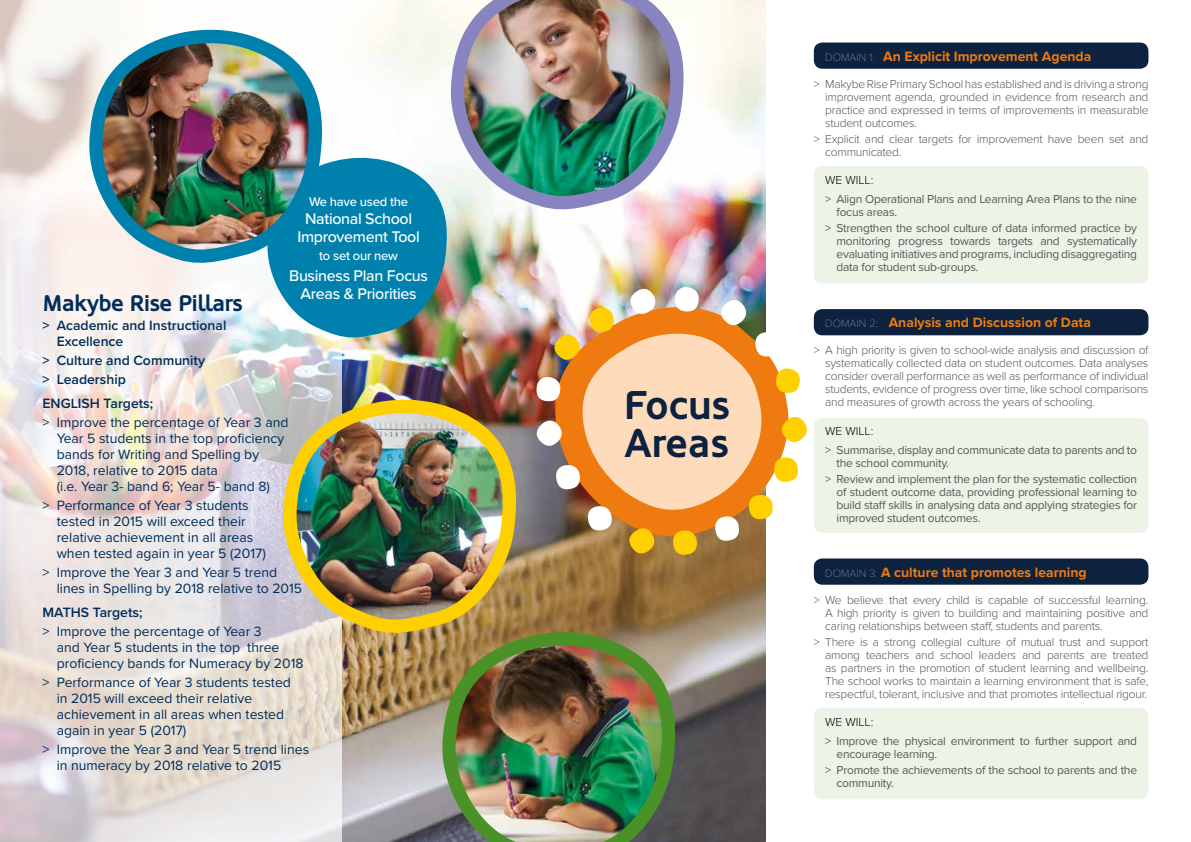
<style>
.page{position:relative;width:1191px;height:842px;background:#fff}
.page>*{position:absolute;margin:0;border:0;box-sizing:border-box;transform-origin:0 0}
.t1{font:700 40px/38px "Oblik";color:#0d223f}
.t2{font:700 22.7px "Oblik";letter-spacing:-.03em;color:#002d59}
.t3{font:500 16px/18px "Proxima Nova";letter-spacing:-.02em;color:#fff;text-align:center}
.t4{font:14px/16px "Proxima Nova";color:#002d59}
.t5{font:700 14px "Proxima Nova";color:#ef7b10}
.t6{font:600 14px/16px "Proxima Nova";color:#002d59}
.t7{font:500 13px "Proxima Nova";letter-spacing:-.02em;color:#fff}
.t8{font:300 12px/13px "Proxima Nova";letter-spacing:-.02em;color:#575756;text-align:justify}
.t9{font:12px/13px "Proxima Nova";letter-spacing:-.02em;color:#575756}
.t10{font:300 12px "Proxima Nova";color:#000}
.s1{font-family:"Proxima Nova T";font-weight:100;font-size:11px;color:#9a9ead}
</style>
<div class="page">
<img style="left:342px;top:0;width:423px;height:842px">
<div style="left:814px;top:166px;width:334px;height:117px;background:#eef3e8;border-radius:9px"></div>
<div style="left:814px;top:43px;width:334px;height:26px;background:#0d223f;border-radius:9px"></div>
<div style="left:814px;top:418px;width:334px;height:115px;background:#eef3e8;border-radius:9px"></div>
<div style="left:814px;top:309px;width:334px;height:26px;background:#0d223f;border-radius:9px"></div>
<div style="left:814px;top:708px;width:334px;height:91px;background:#eef3e8;border-radius:9px"></div>
<div style="left:814px;top:558px;width:334px;height:27px;background:#0d223f;border-radius:9px"></div>
<svg style="left:0;top:0;width:342px;height:842px"></svg>
<svg style="left:267px;top:153px;width:183px;height:188px;background:#3292b0"></svg>
<img style="left:441px;top:626px;width:238px;height:216px">
<img style="left:88px;top:24px;width:238px;height:244px">
<img style="left:450px;top:0;width:237px;height:214px">
<img style="left:282px;top:393px;width:238px;height:244px">
<svg style="left:540px;top:299px;width:250px;height:243px;background:#e5af7e"></svg>
<svg style="left:630px;top:287px;width:25px;height:28px"></svg>
<svg style="left:629px;top:526px;width:25px;height:29px"></svg>
<svg style="left:588px;top:307px;width:26px;height:26px"></svg>
<svg style="left:754px;top:332px;width:26px;height:25px"></svg>
<svg style="left:714px;top:516px;width:26px;height:25px"></svg>
<svg style="left:672px;top:530px;width:26px;height:25px"></svg>
<svg style="left:586px;top:506px;width:27px;height:25px"></svg>
<svg style="left:747px;top:494px;width:26px;height:26px"></svg>
<svg style="left:555px;top:464px;width:26px;height:26px"></svg>
<svg style="left:773px;top:457px;width:25px;height:25px"></svg>
<svg style="left:554px;top:333px;width:25px;height:28px"></svg>
<svg style="left:536px;top:419px;width:26px;height:28px"></svg>
<svg style="left:721px;top:298px;width:25px;height:29px"></svg>
<svg style="left:782px;top:415px;width:25px;height:29px"></svg>
<svg style="left:536px;top:377px;width:24px;height:24px"></svg>
<svg style="left:675px;top:287px;width:24px;height:24px"></svg>
<svg style="left:776px;top:369px;width:24px;height:24px"></svg>
<p class="t7" style="left:309px;top:194px;width:101px">We have used the</p>
<h3 class="t3" style="left:297px;top:210px;width:124px">National School<br>Improvement Tool</h3>
<p class="t7" style="left:319px;top:248px;width:80px">to set our new</p>
<h3 class="t3" style="left:289px;top:267px;width:140px">Business Plan Focus<br>Areas &amp; Priorities</h3>
<h2 class="t2" style="left:43px;top:291px;width:202px">Makybe Rise Pillars</h2>
<p class="t6" style="left:57px;top:318px;width:171px;text-indent:-14px">&gt; Academic and Instructional<br>Excellence</p>
<p class="t6" style="left:43px;top:351px;width:164px;line-height:18.8px">&gt; Culture and Community &gt; Leadership</p>
<p class="t6" style="left:43px;top:396px;width:112px">ENGLISH Targets;</p>
<p class="t4" style="left:57px;top:415px;width:233px;text-indent:-14px">&gt; Improve the percentage of Year 3 and Year 5 students in the top proficiency bands for Writing and Spelling by 2018, relative to 2015 data<br>(i.e. Year 3- band 6; Year 5- band 8)</p>
<p class="t4" style="left:57px;top:498px;width:211px;text-indent:-14px">&gt; Performance of Year 3 students tested in 2015 will exceed their relative achievement in all areas when tested again in year 5 (2017)</p>
<p class="t4" style="left:57px;top:565px;width:247px;text-indent:-14px">&gt; Improve the Year 3 and Year 5 trend lines in Spelling by 2018 relative to 2015</p>
<p class="t6" style="left:43px;top:605px;width:101px">MATHS Targets;</p>
<p class="t4" style="left:57px;top:624px;width:248px;text-indent:-14px">&gt; Improve the percentage of Year 3<br>and Year 5 students in the top three proficiency bands for Numeracy by 2018</p>
<p class="t4" style="left:57px;top:675px;width:236px;text-indent:-14px">&gt; Performance of Year 3 students tested in 2015 will exceed their relative achievement in all areas when tested again in year 5 (2017)</p>
<p class="t4" style="left:57px;top:742px;width:254px;text-indent:-14px">&gt; Improve the Year 3 and Year 5 trend lines in numeracy by 2018 relative to 2015</p>
<h1 class="t1" style="left:623px;top:386px;width:108px">Focus<br>Areas</h1>
<p class="t5" style="left:825px;top:48px;width:268px"><span class="s1">DOMAIN 1:</span> An Explicit Improvement Agenda</p>
<p class="t8" style="left:825px;top:78px;width:325px;text-indent:-11px">&gt; Makybe Rise Primary School has established and is driving a strong improvement agenda, grounded in evidence from research and practice and expressed in terms of improvements in measurable student outcomes.</p>
<p class="t8" style="left:825px;top:132px;width:325px;text-indent:-11px">&gt; Explicit and clear targets for improvement have been set and communicated.</p>
<p class="t10" style="left:825px;top:173px;width:50px">WE WILL:</p>
<p class="t9" style="left:836px;top:193px;width:302px;text-indent:-11px">&gt; Align Operational Plans and Learning Area Plans to the nine focus areas.</p>
<p class="t9" style="left:836px;top:221px;width:302px;text-align:justify;text-indent:-11px">&gt; Strengthen the school culture of data informed practice by monitoring progress towards targets and systematically evaluating initiatives and programs, including disaggregating data for student sub-groups.</p>
<p class="t5" style="left:825px;top:314px;width:267px"><span class="s1">DOMAIN 2:</span> Analysis and Discussion of Data</p>
<p class="t8" style="left:825px;top:344px;width:325px;text-indent:-11px">&gt; A high priority is given to school-wide analysis and discussion of systematically collected data on student outcomes. Data analyses consider overall performance as well as performance of individual students, evidence of progress over time, like school comparisons and measures of growth across the years of schooling.</p>
<p class="t10" style="left:825px;top:424px;width:50px">WE WILL:</p>
<p class="t9" style="left:836px;top:443px;width:302px;text-indent:-11px">&gt; Summarise, display and communicate data to parents and to the school community.</p>
<p class="t9" style="left:836px;top:472px;width:302px;text-align:justify;text-indent:-11px">&gt; Review and implement the plan for the systematic collection of student outcome data, providing professional learning to build staff skills in analysing data and applying strategies for improved student outcomes.</p>
<p class="t5" style="left:825px;top:564px;width:263px"><span class="s1">DOMAIN 3:</span> A culture that promotes learning</p>
<p class="t8" style="left:825px;top:593px;width:325px;text-indent:-11px">&gt; We believe that every child is capable of successful learning.<br>A high priority is given to building and maintaining positive and caring relationships between staff, students and parents.</p>
<p class="t8" style="left:825px;top:635px;width:325px;text-indent:-11px">&gt; There is a strong collegial culture of mutual trust and support among teachers and school leaders and parents are treated as partners in the promotion of student learning and wellbeing.<br>The school works to maintain a learning environment that is safe, respectful, tolerant, inclusive and that promotes intellectual rigour.</p>
<p class="t10" style="left:825px;top:715px;width:50px">WE WILL:</p>
<p class="t9" style="left:836px;top:735px;width:302px;text-indent:-11px">&gt; Improve the physical environment to further support and encourage learning.</p>
<p class="t9" style="left:836px;top:763px;width:302px;text-indent:-11px">&gt; Promote the achievements of the school to parents and the community.</p>
</div>
